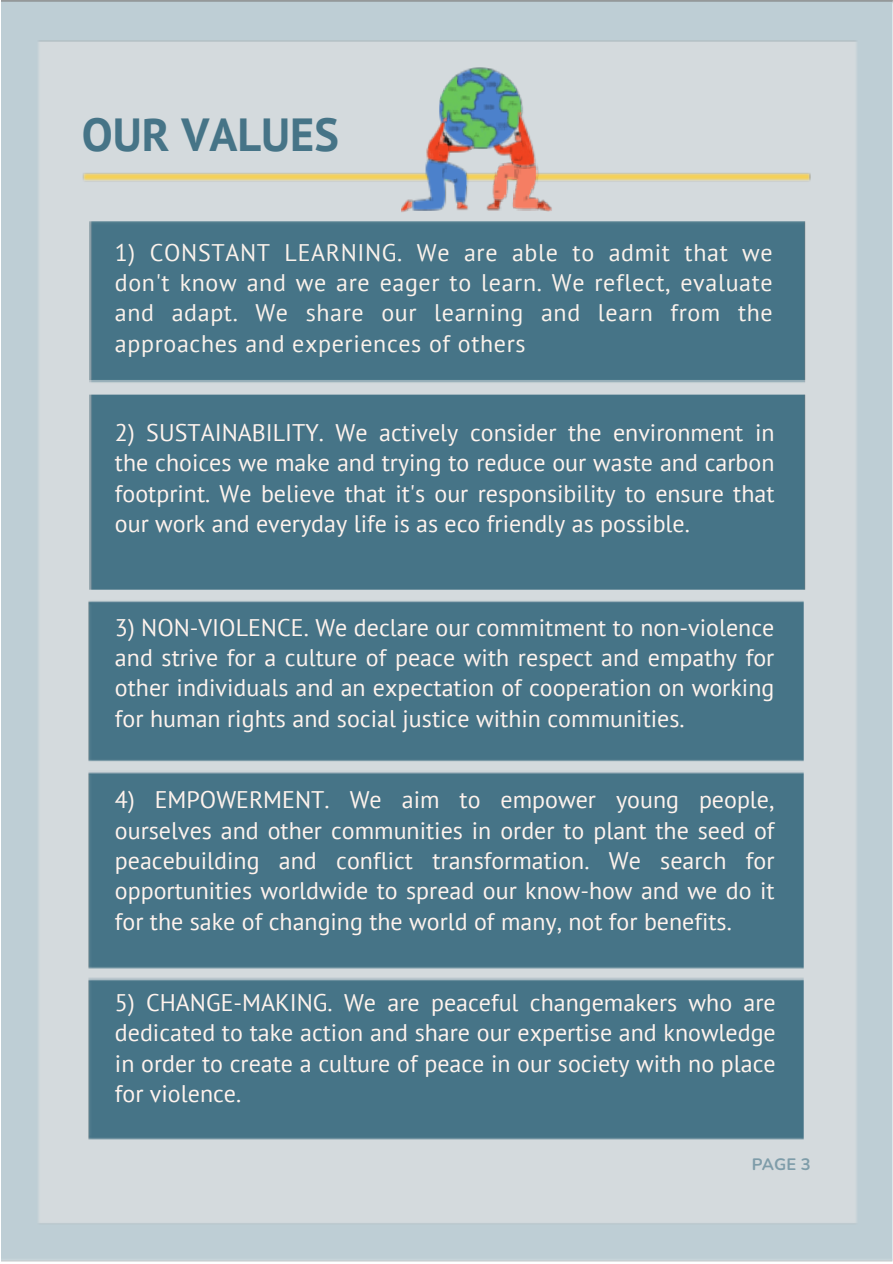
<style>
.page{position:relative;width:893px;height:1264px;background:#fff}
.page>*{position:absolute;margin:0;border:0;box-sizing:border-box;transform-origin:0 0}
.t1{font:700 46.2px "PT Sans";color:#467487}
.t2{font:24px/30.3px "PT Sans";color:#fff3ed;text-align:justify}
.t3{font:24px/30.3px "PT Sans";letter-spacing:.025em;color:#fbf2eb;text-align:justify}
.t4{font:700 16.5px "Nunito";color:#467487}
</style>
<div class="page">
<div style="left:37px;top:40px;width:819px;height:1184px;background:#d4dadd"></div>
<img style="left:82px;top:172px;width:728px;height:10px">
<img style="left:88px;top:222px;width:717px;height:917px">
<img style="left:402px;top:112px;width:149px;height:101px">
<img style="left:439px;top:67px;width:85px;height:2px">
<img style="left:408px;top:69px;width:144px;height:143px">
<p class="t1" style="left:82px;top:104px;width:258px">OUR VALUES</p>
<p class="t3" style="left:115px;top:236px;width:659px">1) CONSTANT LEARNING. We are able to admit that we don't know and we are eager to learn. We reflect, evaluate and adapt. We share our learning and learn from the approaches and experiences of others</p>
<p class="t2" style="left:115px;top:417px;width:661px">2) SUSTAINABILITY. We actively consider the environment in the choices we make and trying to reduce our waste and carbon footprint. We believe that it's our responsibility to ensure that our work and everyday life is as eco friendly as possible.</p>
<p class="t2" style="left:115px;top:611px;width:661px">3) NON-VIOLENCE. We declare our commitment to non-violence and strive for a culture of peace with respect and empathy for other individuals and an expectation of cooperation on working for human rights and social justice within communities.</p>
<p class="t2" style="left:115px;top:784px;width:661px">4) EMPOWERMENT. We aim to empower young people, ourselves and other communities in order to plant the seed of peacebuilding and conflict transformation. We search for opportunities worldwide to spread our know-how and we do it for the sake of changing the world of many, not for benefits.</p>
<p class="t2" style="left:115px;top:986px;width:662px">5) CHANGE-MAKING. We are peaceful changemakers who are dedicated to take action and share our expertise and knowledge in order to create a culture of peace in our society with no place for violence.</p>
<p class="t4" style="left:751px;top:1153px;width:61px">PAGE 3</p>
</div>
